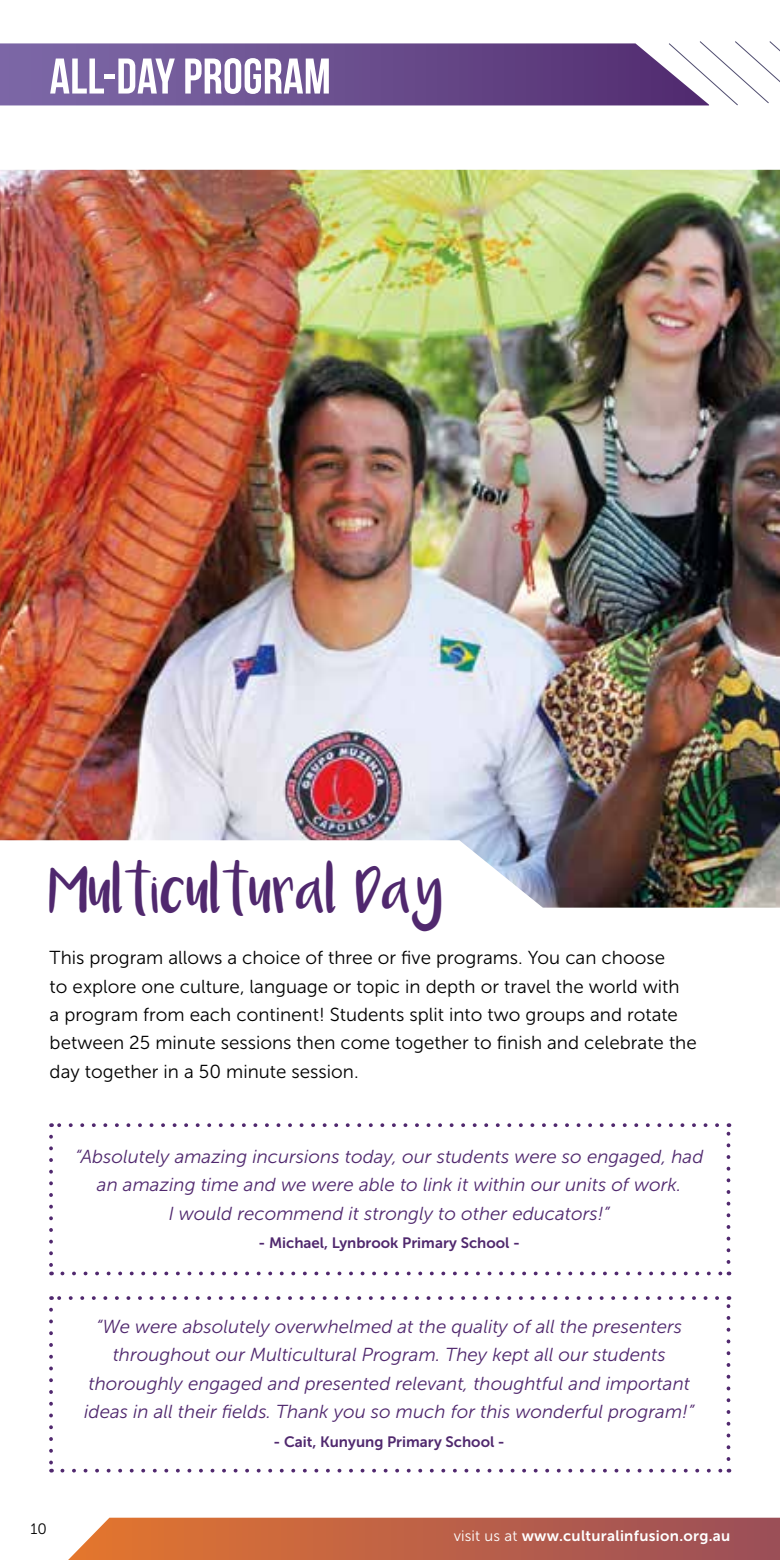
<style>
.page{position:relative;width:780px;height:1560px;background:#fff}
.page>*{position:absolute;margin:0;border:0;box-sizing:border-box;transform-origin:0 0}
.t1{font:700 50px "Bebas Neue";letter-spacing:.005em;color:#fff}
.t2{font:35px "Luna";letter-spacing:.01em;color:#50286e}
.t3{font:italic 18.75px/28.2px "Museo Sans 300";color:#50286e;text-align:center}
.t4{font:18.75px/28.2px "Museo Sans 300";color:#000}
.t5{font:15px "Museo Sans 700";color:#50286e}
.t6{font:15px "Museo Sans 700";letter-spacing:.02em;color:#fff}
.t7{font:15px "Museo Sans 300";color:#000}
.s1{font-family:"Museo Sans 300"}
</style>
<div class="page">
<svg style="left:0;top:41px;width:780px;height:65px;background:#826ba0"></svg>
<svg style="left:69px;top:1517px;width:711px;height:42px;background:#c0684d"></svg>
<img style="left:0;top:170px;width:780px;height:737px">
<svg style="left:62px;top:1468px;width:660px;height:4px"></svg>
<svg style="left:49px;top:1309px;width:4px;height:163px"></svg>
<svg style="left:726px;top:1296px;width:4px;height:162px"></svg>
<svg style="left:51px;top:1296px;width:666px;height:3px"></svg>
<svg style="left:62px;top:1271px;width:660px;height:4px"></svg>
<svg style="left:49px;top:1136px;width:4px;height:139px"></svg>
<svg style="left:726px;top:1123px;width:4px;height:138px"></svg>
<svg style="left:51px;top:1123px;width:666px;height:3px"></svg>
<h1 class="t1" style="left:50px;top:49px;width:283px">all-day PROGRAM</h1>
<h2 class="t2" style="left:50px;top:880px;width:396px">Multicultural Day</h2>
<p class="t4" style="left:50px;top:943px;width:648px">This program allows a choice of three or five programs. You can choose<br>to explore one culture, language or topic in depth or travel the world with<br>a program from each continent! Students split into two groups and rotate between 25 minute sessions then come together to finish and celebrate the day together in a 50 minute session.</p>
<p class="t3" style="left:75px;top:1142px;width:629px">“Absolutely amazing incursions today, our students were so engaged, had an amazing time and we were able to link it within our units of work.<br>I would recommend it strongly to other educators!”</p>
<p class="t5" style="left:258px;top:1234px;width:263px">- Michael, Lynbrook Primary School -</p>
<p class="t7" style="left:31px;top:1520px;width:18px">10</p>
<p class="t3" style="left:84px;top:1312px;width:611px">“We were absolutely overwhelmed at the quality of all the presenters throughout our Multicultural Program. They kept all our students thoroughly engaged and presented relevant, thoughtful and important ideas in all their fields. Thank you so much for this wonderful program!”</p>
<p class="t5" style="left:274px;top:1432px;width:233px">- Cait, Kunyung Primary School -</p>
<p class="t6" style="left:453px;top:1526px;width:278px"><span class="s1">visit us at</span> www.culturalinfusion.org.au</p>
</div>
